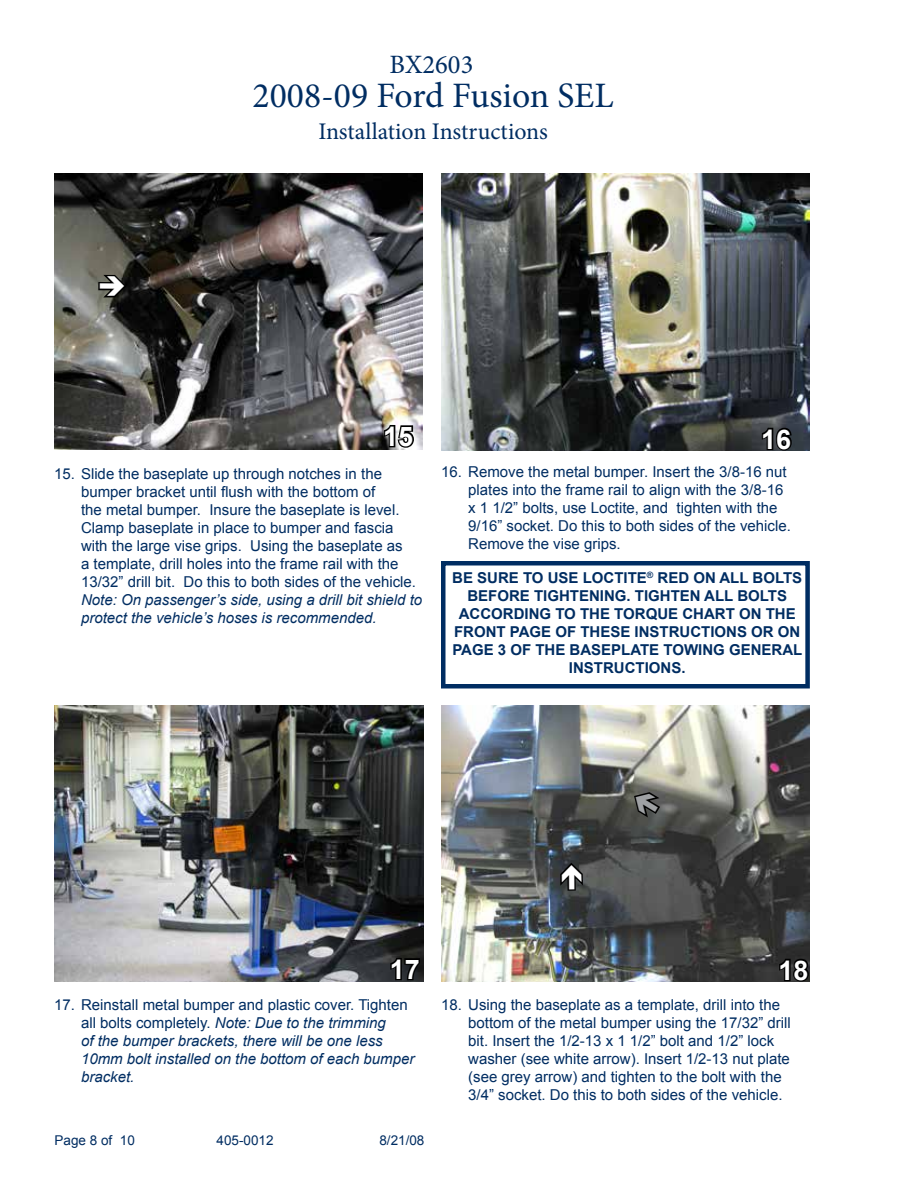
<style>
.page{position:relative;width:918px;height:1188px;background:#fff}
.page>*{position:absolute;margin:0;border:0;box-sizing:border-box;transform-origin:0 0}
.t1{font:35.7px "Minion Pro";color:#002d62}
.t2{font:700 27px "Arial";color:#fff}
.t3{font:26.55px "Minion Pro";color:#002d62}
.t4{font:23.85px "Minion Pro";color:#002d62}
.t5{font:15px/18px "Arial";color:#002d62}
.t6{font:italic 15px/18px "Arial";color:#002d62}
.t7{font:700 15px/18px "Arial";color:#002d62;text-align:center}
.t8{font:13.5px "Arial";color:#002d62}
.s1{font-style:normal}
</style>
<div class="page">
<img style="left:441px;top:705px;width:369px;height:277px">
<img style="left:54px;top:705px;width:369px;height:277px">
<img style="left:441px;top:173px;width:369px;height:277px">
<svg style="left:760px;top:426px;width:34px;height:25px"></svg>
<svg style="left:389px;top:956px;width:33px;height:26px"></svg>
<svg style="left:778px;top:956px;width:32px;height:26px"></svg>
<div style="left:441px;top:561px;width:369px;height:127px;border:4px solid #002d62"></div>
<img style="left:54px;top:173px;width:368px;height:277px">
<svg style="left:382px;top:423px;width:34px;height:26px"></svg>
<svg style="left:558px;top:861px;width:27px;height:31px"></svg>
<svg style="left:632px;top:790px;width:31px;height:31px"></svg>
<svg style="left:97px;top:273px;width:31px;height:27px"></svg>
<h3 class="t3" style="left:390px;top:46px;width:85px">BX2603</h3>
<h1 class="t1" style="left:253px;top:72px;width:363px">2008-09 Ford Fusion SEL</h1>
<h3 class="t4" style="left:318px;top:115px;width:231px">Installation Instructions</h3>
<h2 class="t2" style="left:383px;top:419px;width:32px">15</h2>
<p class="t5" style="left:81px;top:465px;width:337px;text-indent:-27px">15. Slide the baseplate up through notches in the bumper bracket until flush with the bottom of<br>the metal bumper. Insure the baseplate is level.<br>Clamp baseplate in place to bumper and fascia with the large vise grips. Using the baseplate as<br>a template, drill holes into the frame rail with the 13/32” drill bit. Do this to both sides of the vehicle.</p>
<p class="t6" style="left:81px;top:591px;width:343px">Note: On passenger’s side, using a drill bit shield to protect the vehicle’s hoses is recommended.</p>
<h2 class="t2" style="left:761px;top:421px;width:32px">16</h2>
<p class="t5" style="left:468px;top:463px;width:324px;text-indent:-27px">16. Remove the metal bumper. Insert the 3/8-16 nut plates into the frame rail to align with the 3/8-16 x 1 1/2” bolts, use Loctite, and tighten with the 9/16” socket. Do this to both sides of the vehicle.<br>Remove the vise grips.</p>
<p class="t7" style="left:452px;top:569px;width:352px">BE SURE TO USE LOCTITE<sup>®</sup> RED ON ALL BOLTS BEFORE TIGHTENING. TIGHTEN ALL BOLTS ACCORDING TO THE TORQUE CHART ON THE FRONT PAGE OF THESE INSTRUCTIONS OR ON PAGE 3 OF THE BASEPLATE TOWING GENERAL INSTRUCTIONS.</p>
<h2 class="t2" style="left:390px;top:952px;width:32px">17</h2>
<h2 class="t2" style="left:778px;top:952px;width:32px">18</h2>
<p class="t6" style="left:81px;top:996px;width:335px;text-indent:-27px"><span class="s1">17. Reinstall metal bumper and plastic cover. Tighten all bolts completely.</span> Note: Due to the trimming<br>of the bumper brackets, there will be one less 10mm bolt installed on the bottom of each bumper bracket.</p>
<p class="t5" style="left:468px;top:996px;width:324px;text-indent:-27px">18. Using the baseplate as a template, drill into the bottom of the metal bumper using the 17/32” drill bit. Insert the 1/2-13 x 1 1/2” bolt and 1/2” lock washer (see white arrow). Insert 1/2-13 nut plate (see grey arrow) and tighten to the bolt with the 3/4” socket. Do this to both sides of the vehicle.</p>
<p class="t8" style="left:55px;top:1131px;width:82px">Page 8 of 10</p>
<p class="t8" style="left:217px;top:1131px;width:59px">405-0012</p>
<p class="t8" style="left:379px;top:1131px;width:47px">8/21/08</p>
</div>
